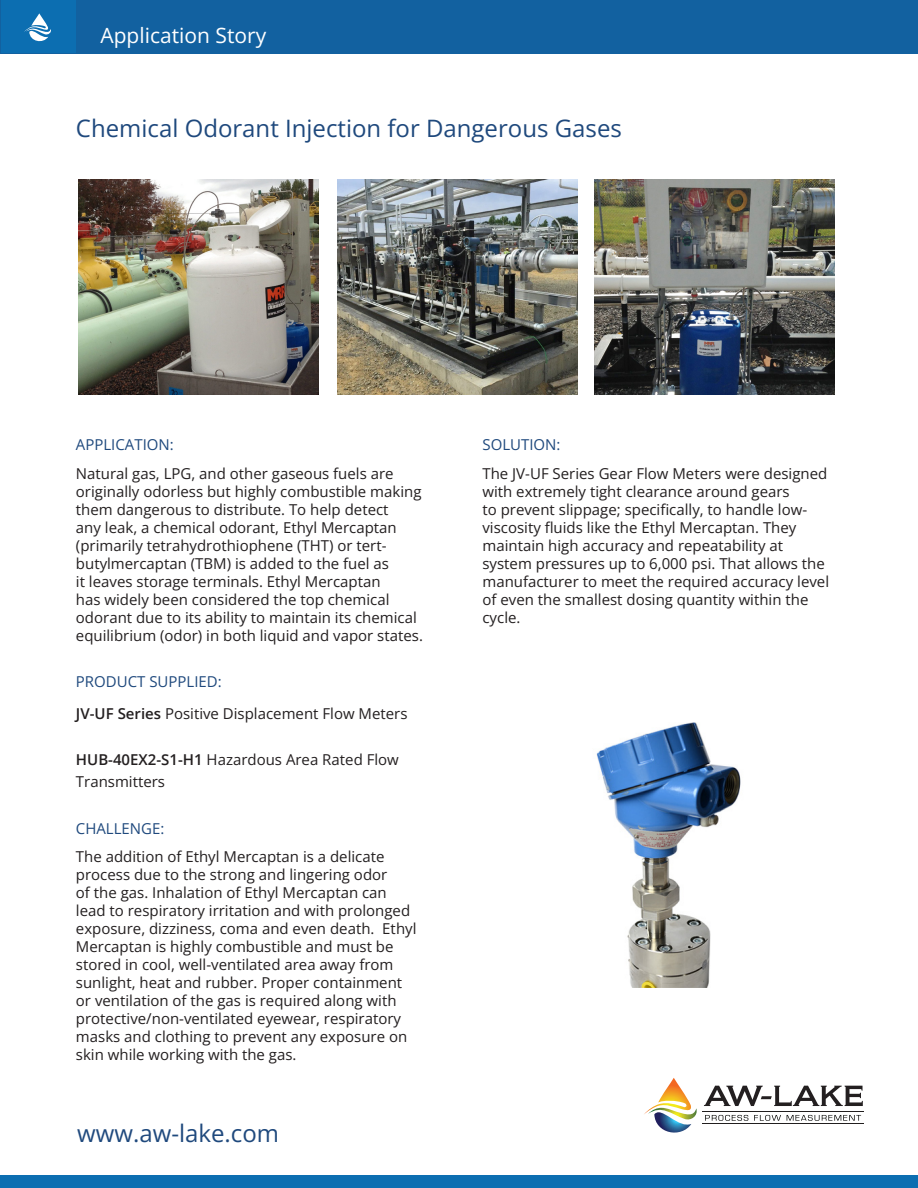
<style>
.page{position:relative;width:918px;height:1188px;background:#fff}
.page>*{position:absolute;margin:0;border:0;box-sizing:border-box;transform-origin:0 0}
.Headline{font:700 24px "Open Sans";color:#1f497d}
.t1{font:700 21px "Open Sans";color:#fff}
.t2{font:15px/18px "Open Sans";color:#231f20}
.Headline2{font:700 15px "Open Sans";color:#1f497d}
.content{font:700 15px "Open Sans";color:#1f497d}
.s1{font-weight:600}
</style>
<div class="page">
<img style="left:594px;top:179px;width:241px;height:216px">
<img style="left:337px;top:179px;width:241px;height:216px">
<div style="left:0;top:0;width:918px;height:54px;background:#1261a0"></div>
<hr style="left:703px;top:1111px;width:161px;height:1px;background:#211e1e">
<hr style="left:703px;top:1123px;width:161px;height:1px;background:#211e1e">
<svg style="left:644px;top:1078px;width:219px;height:55px"></svg>
<div style="left:2px;top:0;width:74px;height:52px;background:#0c6eb1"></div>
<svg style="left:24px;top:13px;width:27px;height:29px"></svg>
<div style="left:0;top:1175px;width:918px;height:13px;background:#0c6eb1"></div>
<img style="left:78px;top:179px;width:241px;height:216px">
<img style="left:596px;top:722px;width:145px;height:266px">
<p class="t1" style="left:100px;top:21px;width:167px">Application Story</p>
<p class="Headline" style="left:76px;top:112px;width:548px">Chemical Odorant Injection for Dangerous Gases</p>
<p class="Headline2" style="left:76px;top:434px;width:99px">APPLICATION:</p>
<p class="t2" style="left:76px;top:464px;width:349px">Natural gas, LPG, and other gaseous fuels are originally odorless but highly combustible making them dangerous to distribute. To help detect<br>any leak, a chemical odorant, Ethyl Mercaptan (primarily tetrahydrothiophene (THT) or tert&shy;butylmercaptan (TBM) is added to the fuel as<br>it leaves storage terminals. Ethyl Mercaptan<br>has widely been considered the top chemical odorant due to its ability to maintain its chemical equilibrium (odor) in both liquid and vapor states.</p>
<p class="content" style="left:76px;top:672px;width:147px">PRODUCT SUPPLIED:</p>
<p class="t2" style="left:76px;top:704px;width:333px"><span class="s1">JV-UF Series</span> Positive Displacement Flow Meters</p>
<p class="t2" style="left:76px;top:749px;width:324px;line-height:21.6px"><span class="s1">HUB-40EX2-S1-H1</span> Hazardous Area Rated Flow<br>Transmitters</p>
<p class="Headline2" style="left:76px;top:818px;width:90px">CHALLENGE:</p>
<p class="t2" style="left:76px;top:848px;width:342px">The addition of Ethyl Mercaptan is a delicate process due to the strong and lingering odor<br>of the gas. Inhalation of Ethyl Mercaptan can lead to respiratory irritation and with prolonged exposure, dizziness, coma and even death. Ethyl Mercaptan is highly combustible and must be stored in cool, well-ventilated area away from sunlight, heat and rubber. Proper containment or ventilation of the gas is required along with protective/non-ventilated eyewear, respiratory masks and clothing to prevent any exposure on skin while working with the gas.</p>
<p class="Headline" style="left:77px;top:1117px;width:203px">www.aw-lake.com</p>
<p class="Headline2" style="left:482px;top:434px;width:80px">SOLUTION:</p>
<p class="t2" style="left:482px;top:464px;width:348px">The JV-UF Series Gear Flow Meters were designed with extremely tight clearance around gears<br>to prevent slippage; specifically, to handle low&shy;viscosity fluids like the Ethyl Mercaptan. They maintain high accuracy and repeatability at system pressures up to 6,000 psi. That allows the manufacturer to meet the required accuracy level of even the smallest dosing quantity within the cycle.</p>
</div>
